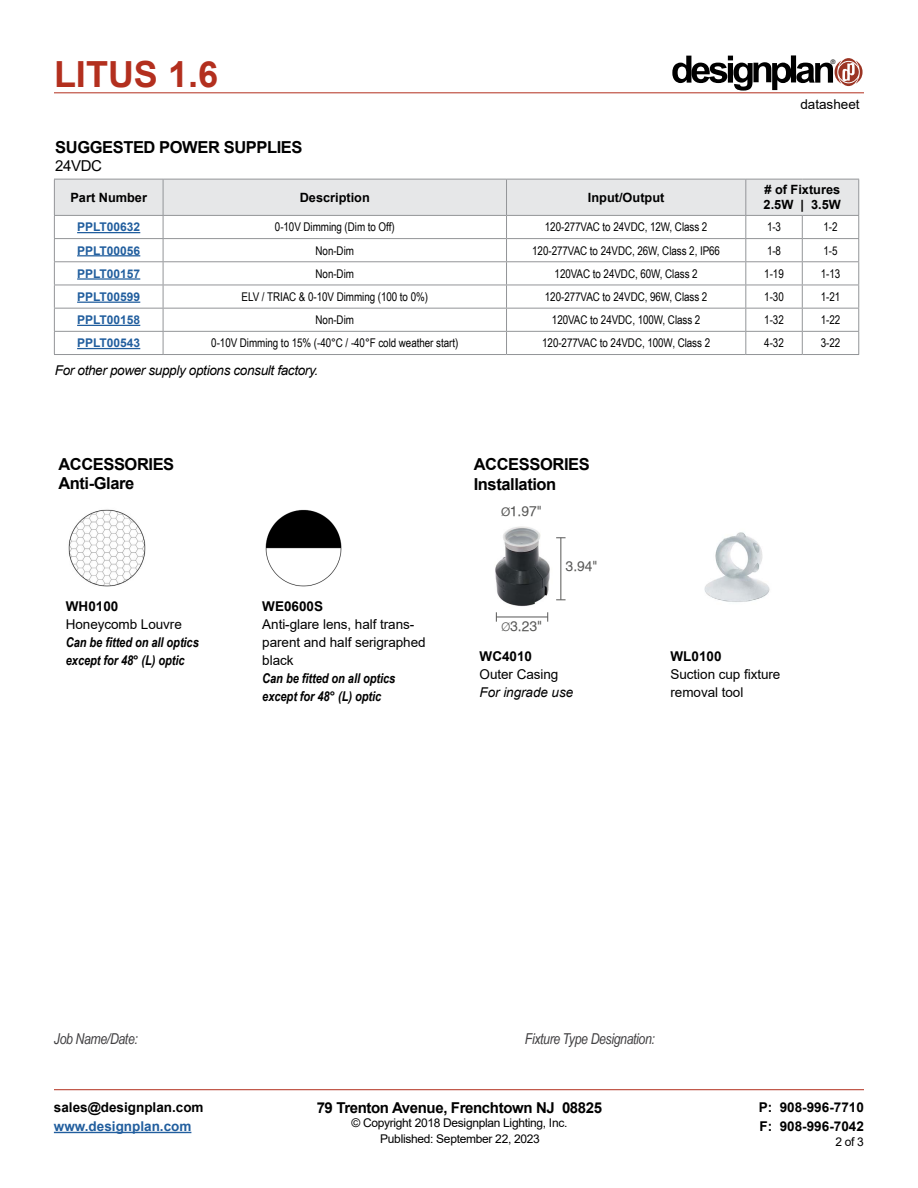
<style>
.page{position:relative;width:918px;height:1188px;background:#fff}
.page>*{position:absolute;margin:0;border:0;box-sizing:border-box;transform-origin:0 0}
.t1{font:700 36px "Arial";color:#b32f1e}
.t2{font:700 16.5px/19.8px "Arial";letter-spacing:-.025em;color:#000}
.t3{font:italic 15px "Arial Narrow";letter-spacing:-.025em;color:#414042}
.t4{font:700 15px "Arial";letter-spacing:-.025em;color:#000}
.t5{font:15px "Arial";letter-spacing:-.025em;color:#000}
.t6{font:13.8px "Helvetica";color:#575756}
.t7{font:13.5px/18px "Arial";letter-spacing:-.005em;color:#000}
.t8{font:italic 700 13.5px/18px "Arial Narrow";letter-spacing:-.005em;color:#000}
.t9{font:700 13.5px/19.5px "Arial";color:#000}
.t10{font:italic 13.5px "Arial";letter-spacing:-.025em;color:#000}
.t11{font:700 13.5px "Arial";color:#215e9e}
.t12{font:italic 13.5px "Arial";letter-spacing:-.005em;color:#000}
.t13{font:700 12.75px/15px "Arial";color:#000}
.t14{font:12px "Arial Narrow";letter-spacing:-.005em;color:#000}
.t15{font:12px "Arial";letter-spacing:-.025em;color:#000}
.t16{font:700 12px "Arial";color:#215e9e}
.t17{font:6.3px "Helvetica";color:#000}
.s1{font-size:11.85px}
.s2{font-family:"Helvetica Neue";font-weight:300;font-size:11.85px}
</style>
<div class="page">
<hr style="left:54px;top:93px;width:810px;height:1px;background:#b32f1e">
<hr style="left:54px;top:1089px;width:810px;height:1px;background:#b32f1e">
<hr style="left:54px;top:1132px;width:137px;height:1px;background:#215e9e">
<svg style="left:672px;top:55px;width:191px;height:36px"></svg>
<img style="left:68px;top:509px;width:78px;height:78px">
<img style="left:265px;top:509px;width:77px;height:78px">
<img style="left:495px;top:526px;width:71px;height:91px">
<hr style="left:561px;top:538px;width:1px;height:62px;background:#575756">
<hr style="left:496px;top:617px;width:52px;height:1px;background:#575756">
<img style="left:704px;top:532px;width:66px;height:70px">
<hr style="left:54px;top:354px;width:109px;height:1px;background:#939598">
<hr style="left:163px;top:354px;width:344px;height:1px;background:#939598">
<hr style="left:507px;top:354px;width:239px;height:1px;background:#939598">
<hr style="left:746px;top:354px;width:56px;height:1px;background:#939598">
<hr style="left:802px;top:354px;width:57px;height:1px;background:#939598">
<svg style="left:54px;top:180px;width:805px;height:174px"></svg>
<hr style="left:54px;top:179px;width:109px;height:1px;background:#939598">
<hr style="left:54px;top:179px;width:1px;height:36px;background:#939598">
<hr style="left:163px;top:179px;width:344px;height:1px;background:#939598">
<hr style="left:507px;top:179px;width:239px;height:1px;background:#939598">
<hr style="left:746px;top:179px;width:56px;height:1px;background:#939598">
<hr style="left:802px;top:179px;width:57px;height:1px;background:#939598">
<hr style="left:858px;top:179px;width:1px;height:36px;background:#939598">
<hr style="left:77px;top:232px;width:63px;height:1px;background:#215e9e">
<hr style="left:77px;top:255px;width:63px;height:1px;background:#215e9e">
<hr style="left:77px;top:278px;width:63px;height:2px;background:#215e9e">
<hr style="left:77px;top:302px;width:63px;height:1px;background:#215e9e">
<hr style="left:77px;top:325px;width:63px;height:1px;background:#215e9e">
<hr style="left:77px;top:348px;width:63px;height:1px;background:#215e9e">
<h1 class="t1" style="left:54px;top:49px;width:166px">LITUS 1.6</h1>
<p class="t17" style="left:831px;top:58px;width:6px">®</p>
<p class="t7" style="left:800px;top:96px;width:61px">datasheet</p>
<h2 class="t2" style="left:55px;top:138px;width:249px">SUGGESTED POWER SUPPLIES</h2>
<p class="t5" style="left:55px;top:155px;width:48px">24VDC</p>
<p class="t13" style="left:70px;top:190px;width:78px">Part Number</p>
<p class="t13" style="left:300px;top:190px;width:72px">Description</p>
<p class="t13" style="left:588px;top:190px;width:78px">Input/Output</p>
<p class="t13" style="left:764px;top:183px;width:79px"># of Fixtures<br>2.5W | 3.5W</p>
<p class="t16" style="left:77px;top:219px;width:65px">PPLT00632</p>
<p class="t14" style="left:275px;top:218px;width:121px">0-10V Dimming (Dim to Off)</p>
<p class="t14" style="left:545px;top:218px;width:164px">120-277VAC to 24VDC, 12W, Class 2</p>
<p class="t14" style="left:767px;top:218px;width:16px">1-3</p>
<p class="t14" style="left:823px;top:218px;width:16px">1-2</p>
<p class="t16" style="left:77px;top:242px;width:65px">PPLT00056</p>
<p class="t14" style="left:316px;top:242px;width:40px">Non-Dim</p>
<p class="t14" style="left:532px;top:242px;width:189px">120-277VAC to 24VDC, 26W, Class 2, IP66</p>
<p class="t14" style="left:767px;top:242px;width:16px">1-8</p>
<p class="t14" style="left:823px;top:242px;width:16px">1-5</p>
<p class="t16" style="left:77px;top:265px;width:65px">PPLT00157</p>
<p class="t14" style="left:316px;top:265px;width:40px">Non-Dim</p>
<p class="t14" style="left:555px;top:265px;width:145px">120VAC to 24VDC, 60W, Class 2</p>
<p class="t14" style="left:764px;top:265px;width:21px">1-19</p>
<p class="t14" style="left:821px;top:265px;width:21px">1-13</p>
<p class="t16" style="left:77px;top:288px;width:65px">PPLT00599</p>
<p class="t14" style="left:242px;top:288px;width:188px">ELV / TRIAC &amp; 0-10V Dimming (100 to 0%)</p>
<p class="t14" style="left:545px;top:288px;width:164px">120-277VAC to 24VDC, 96W, Class 2</p>
<p class="t14" style="left:764px;top:288px;width:21px">1-30</p>
<p class="t14" style="left:821px;top:288px;width:21px">1-21</p>
<p class="t16" style="left:77px;top:311px;width:65px">PPLT00158</p>
<p class="t14" style="left:316px;top:311px;width:40px">Non-Dim</p>
<p class="t14" style="left:552px;top:311px;width:150px">120VAC to 24VDC, 100W, Class 2</p>
<p class="t14" style="left:764px;top:311px;width:21px">1-32</p>
<p class="t14" style="left:821px;top:311px;width:21px">1-22</p>
<p class="t16" style="left:77px;top:335px;width:65px">PPLT00543</p>
<p class="t14" style="left:211px;top:334px;width:248px">0-10V Dimming to 15% (-40°C / -40°F cold weather start)</p>
<p class="t14" style="left:542px;top:334px;width:169px">120-277VAC to 24VDC, 100W, Class 2</p>
<p class="t14" style="left:764px;top:334px;width:21px">4-32</p>
<p class="t14" style="left:821px;top:334px;width:21px">3-22</p>
<p class="t10" style="left:55px;top:361px;width:265px">For other power supply options consult factory.</p>
<h2 class="t2" style="left:58px;top:454px;width:117px">ACCESSORIES<br>Anti-Glare</h2>
<p class="t9" style="left:66px;top:597px;width:54px">WH0100</p>
<p class="t7" style="left:66px;top:615px;width:118px">Honeycomb Louvre</p>
<p class="t8" style="left:66px;top:633px;width:135px">Can be fitted on all optics except for 48° (L) optic</p>
<p class="t9" style="left:262px;top:597px;width:62px">WE0600S</p>
<p class="t7" style="left:262px;top:615px;width:165px">Anti-glare lens, half trans&shy;parent and half serigraphed black</p>
<p class="t8" style="left:262px;top:669px;width:135px">Can be fitted on all optics except for 48° (L) optic</p>
<h2 class="t2" style="left:474px;top:454px;width:117px">ACCESSORIES<br>Installation</h2>
<p class="t6" style="left:501px;top:504px;width:42px"><span class="s1">Ø</span>1.97"</p>
<p class="t6" style="left:501px;top:618px;width:42px"><span class="s2">Ø</span>3.23"</p>
<p class="t6" style="left:566px;top:559px;width:33px">3.94"</p>
<p class="t9" style="left:480px;top:646px;width:54px">WC4010</p>
<p class="t7" style="left:480px;top:665px;width:80px">Outer Casing</p>
<p class="t12" style="left:480px;top:683px;width:95px">For ingrade use</p>
<p class="t9" style="left:671px;top:646px;width:53px">WL0100</p>
<p class="t7" style="left:671px;top:665px;width:111px">Suction cup fixture removal tool</p>
<p class="t3" style="left:54px;top:1028px;width:85px">Job Name/Date:</p>
<p class="t3" style="left:525px;top:1029px;width:132px">Fixture Type Designation:</p>
<p class="t9" style="left:54px;top:1097px;width:151px">sales@designplan.com</p>
<p class="t11" style="left:54px;top:1117px;width:139px">www.designplan.com</p>
<p class="t4" style="left:317px;top:1097px;width:287px">79 Trenton Avenue, Frenchtown NJ 08825</p>
<p class="t15" style="left:351px;top:1115px;width:217px">© Copyright 2018 Designplan Lighting, Inc.</p>
<p class="t9" style="left:759px;top:1097px;width:107px">P: 908-996-7710<br>F: 908-996-7042</p>
<p class="t15" style="left:380px;top:1130px;width:161px">Published: September 22, 2023</p>
<p class="t15" style="left:835px;top:1133px;width:30px">2 of 3</p>
</div>
